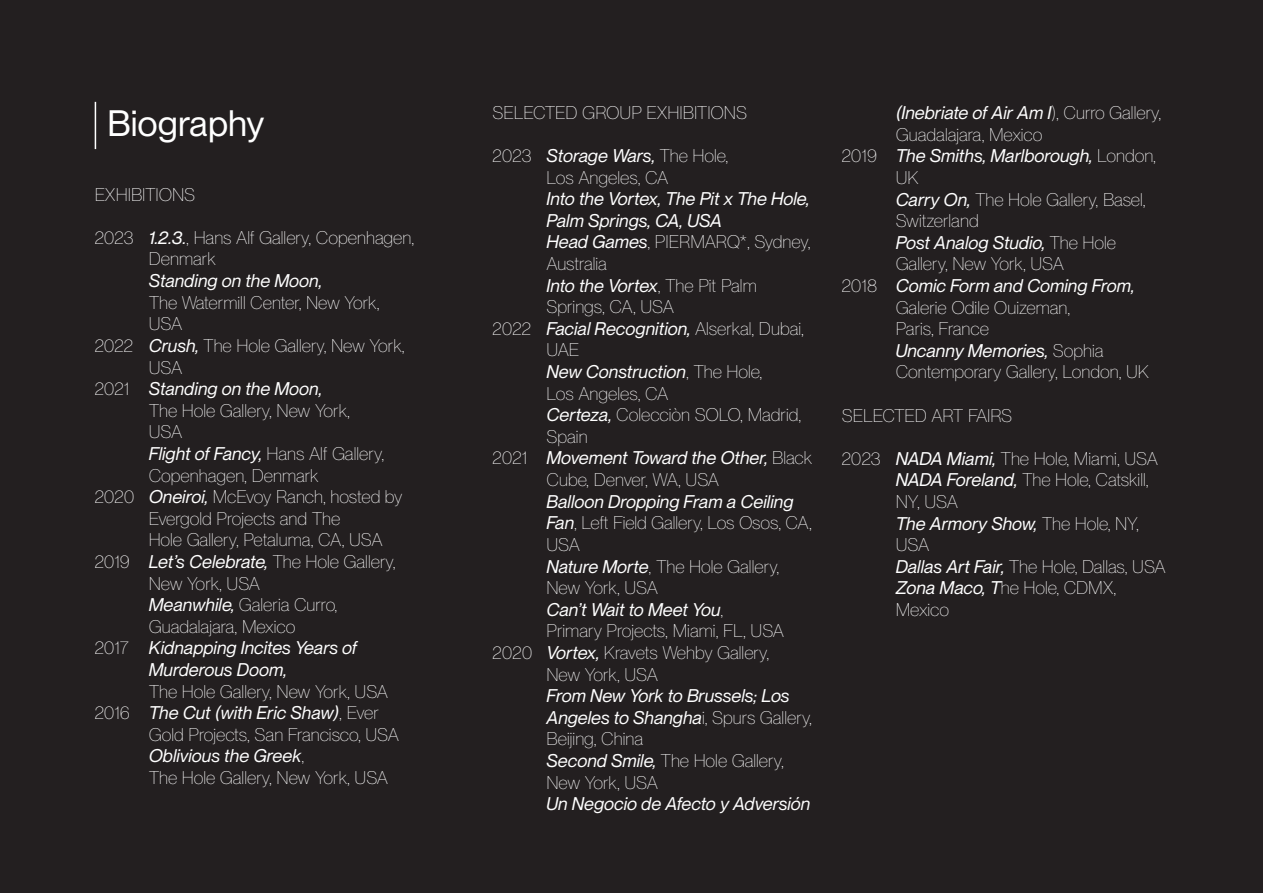
<style>
.page{position:relative;width:1263px;height:893px;background:#231f20}
.page>*{position:absolute;margin:0;border:0;box-sizing:border-box;transform-origin:0 0}
.t1{font:36px "PP Neue Montreal";color:#fff}
.t2{font:100 18px/21.6px "PP Neue Montreal";color:#fff}
.t3{font:italic 18px "PP Neue Montreal";color:#fff}
.s1{font-weight:100;font-style:normal}
.s2{font-weight:400;font-style:italic}
</style>
<div class="page">
<hr style="left:95px;top:102px;width:1px;height:47px;background:#fff">
<h1 class="t1" style="left:107px;top:102px;width:158px">Biography</h1>
<p class="t3" style="left:896px;top:102px;width:267px">(Inebriate of Air Am I<span class="s1">), Curro Gallery,</span></p>
<p class="t2" style="left:492px;top:102px;width:256px">SELECTED GROUP EXHIBITIONS</p>
<p class="t2" style="left:492px;top:145px;width:237px;text-align:center">2023 <span class="s2">Storage Wars,</span> The Hole,<br>Los Angeles, CA</p>
<p class="t3" style="left:546px;top:188px;width:265px">Into the Vortex, The Pit x The Hole,</p>
<p class="t3" style="left:546px;top:210px;width:177px">Palm Springs, CA, USA</p>
<p class="t2" style="left:546px;top:231px;width:266px"><span class="s2">Head Games</span>, PIERMARQ*, Sydney,</p>
<p class="t2" style="left:546px;top:253px;width:62px">Australia</p>
<p class="t3" style="left:546px;top:275px;width:212px">Into the Vortex<span class="s1">, The Pit Palm</span></p>
<p class="t2" style="left:546px;top:296px;width:129px">Springs, CA, USA</p>
<p class="t2" style="left:492px;top:318px;width:313px">2022 <span class="s2">Facial Recognition,</span> Alserkal, Dubai,</p>
<p class="t2" style="left:546px;top:339px;width:34px">UAE</p>
<p class="t3" style="left:546px;top:361px;width:217px">New Construction<span class="s1">, The Hole,</span></p>
<p class="t2" style="left:546px;top:382px;width:123px">Los Angeles, CA</p>
<p class="t2" style="left:546px;top:404px;width:256px"><span class="s2">Certeza,</span> Colecciòn SOLO, Madrid,</p>
<p class="t2" style="left:546px;top:426px;width:43px">Spain</p>
<p class="t3" style="left:492px;top:448px;width:321px"><span class="s1">2021</span> Movement Toward the Other, <span class="s1">Black</span></p>
<p class="t2" style="left:546px;top:469px;width:174px">Cube, Denver, WA, USA</p>
<p class="t3" style="left:546px;top:491px;width:248px">Balloon Dropping Fram a Ceiling</p>
<p class="t2" style="left:546px;top:512px;width:267px"><span class="s2">Fan</span>, Left Field Gallery, Los Osos, CA,</p>
<p class="t2" style="left:546px;top:534px;width:35px">USA</p>
<p class="t2" style="left:546px;top:555px;width:234px"><span class="s2">Nature Morte</span>, The Hole Gallery,</p>
<p class="t2" style="left:546px;top:577px;width:113px">New York, USA</p>
<p class="t3" style="left:546px;top:599px;width:179px">Can’t Wait to Meet You<span class="s1">,</span></p>
<p class="t2" style="left:546px;top:620px;width:239px">Primary Projects, Miami, FL, USA</p>
<p class="t2" style="left:492px;top:642px;width:278px">2020 <span class="s2">Vortex,</span> Kravets Wehby Gallery,</p>
<p class="t2" style="left:546px;top:663px;width:113px">New York, USA</p>
<p class="t2" style="left:546px;top:685px;width:267px"><span class="s2">From New York to Brussels; Los<br>Angeles to Shangha</span>i, Spurs Gallery,<br>Beijing, China<br><span class="s2">Second Smile,</span> The Hole Gallery,<br>New York, USA</p>
<p class="t3" style="left:546px;top:793px;width:265px">Un Negocio de Afecto y Adversión</p>
<p class="t2" style="left:896px;top:123px;width:148px">Guadalajara, Mexico</p>
<p class="t3" style="left:842px;top:145px;width:316px"><span class="s1">2019</span> The Smiths, Marlborough, <span class="s1">London,</span></p>
<p class="t2" style="left:896px;top:167px;width:24px">UK</p>
<p class="t2" style="left:896px;top:188px;width:252px"><span class="s2">Carry On,</span> The Hole Gallery, Basel,</p>
<p class="t2" style="left:896px;top:210px;width:84px">Switzerland</p>
<p class="t3" style="left:896px;top:232px;width:222px">Post Analog Studio, <span class="s1">The Hole</span></p>
<p class="t2" style="left:896px;top:253px;width:170px">Gallery, New York, USA</p>
<p class="t3" style="left:842px;top:275px;width:294px"><span class="s1">2018</span> Comic Form and Coming From,</p>
<p class="t2" style="left:896px;top:296px;width:176px">Galerie Odile Ouizeman,</p>
<p class="t2" style="left:896px;top:318px;width:95px">Paris, France</p>
<p class="t3" style="left:896px;top:340px;width:209px">Uncanny Memories, <span class="s1">Sophia</span></p>
<p class="t2" style="left:896px;top:361px;width:255px">Contemporary Gallery, London, UK</p>
<p class="t2" style="left:842px;top:404px;width:172px">SELECTED ART FAIRS</p>
<p class="t2" style="left:896px;top:447px;width:272px;text-indent:-54px">2023 <span class="s2">NADA Miami,</span> The Hole, Miami, USA<br><span class="s2">NADA Foreland,</span> The Hole, Catskill,<br>NY, USA<br><span class="s2">The Armory Show,</span> The Hole, NY,<br>USA<br><span class="s2">Dallas Art Fair,</span> The Hole, Dallas, USA<br><span class="s2">Zona Maco, T</span>he Hole, CDMX,<br>Mexico</p>
<p class="t2" style="left:95px;top:183px;width:102px">EXHIBITIONS</p>
<p class="t2" style="left:149px;top:227px;width:267px;text-indent:-54px">2023 <span class="s2">1.2.3.</span>, Hans Alf Gallery, Copenhagen,<br>Denmark</p>
<p class="t3" style="left:149px;top:270px;width:175px">Standing on the Moon,</p>
<p class="t2" style="left:149px;top:291px;width:232px">The Watermill Center, New York,</p>
<p class="t2" style="left:149px;top:313px;width:35px">USA</p>
<p class="t2" style="left:95px;top:335px;width:312px">2022 <span class="s2">Crush,</span> The Hole Gallery, New York,</p>
<p class="t2" style="left:149px;top:356px;width:35px">USA</p>
<p class="t3" style="left:95px;top:378px;width:229px"><span class="s1">2021</span> Standing on the Moon,</p>
<p class="t2" style="left:149px;top:399px;width:203px">The Hole Gallery, New York,</p>
<p class="t2" style="left:149px;top:421px;width:35px">USA</p>
<p class="t2" style="left:149px;top:443px;width:237px"><span class="s2">Flight of Fancy,</span> Hans Alf Gallery,</p>
<p class="t2" style="left:149px;top:464px;width:171px">Copenhagen, Denmark</p>
<p class="t2" style="left:95px;top:486px;width:309px">2020 <span class="s2">Oneiroi,</span> McEvoy Ranch, hosted by</p>
<p class="t2" style="left:149px;top:507px;width:193px">Evergold Projects and The</p>
<p class="t2" style="left:149px;top:529px;width:235px">Hole Gallery, Petaluma, CA, USA</p>
<p class="t2" style="left:95px;top:551px;width:303px">2019 <span class="s2">Let’s Celebrate,</span> The Hole Gallery,</p>
<p class="t2" style="left:149px;top:572px;width:113px">New York, USA</p>
<p class="t2" style="left:149px;top:594px;width:190px"><span class="s2">Meanwhile,</span> Galeria Curro,</p>
<p class="t2" style="left:149px;top:615px;width:148px">Guadalajara, Mexico</p>
<p class="t3" style="left:95px;top:637px;width:264px"><span class="s1">2017</span> Kidnapping Incites Years of</p>
<p class="t3" style="left:149px;top:659px;width:140px">Murderous Doom,</p>
<p class="t2" style="left:149px;top:680px;width:241px">The Hole Gallery, New York, USA</p>
<p class="t3" style="left:95px;top:702px;width:286px"><span class="s1">2016</span> The Cut (with Eric Shaw)<span class="s1">, Ever</span></p>
<p class="t2" style="left:149px;top:723px;width:252px">Gold Projects, San Francisco, USA</p>
<p class="t3" style="left:149px;top:745px;width:157px">Oblivious the Greek<span class="s1">,</span></p>
<p class="t2" style="left:149px;top:767px;width:241px">The Hole Gallery, New York, USA</p>
</div>
